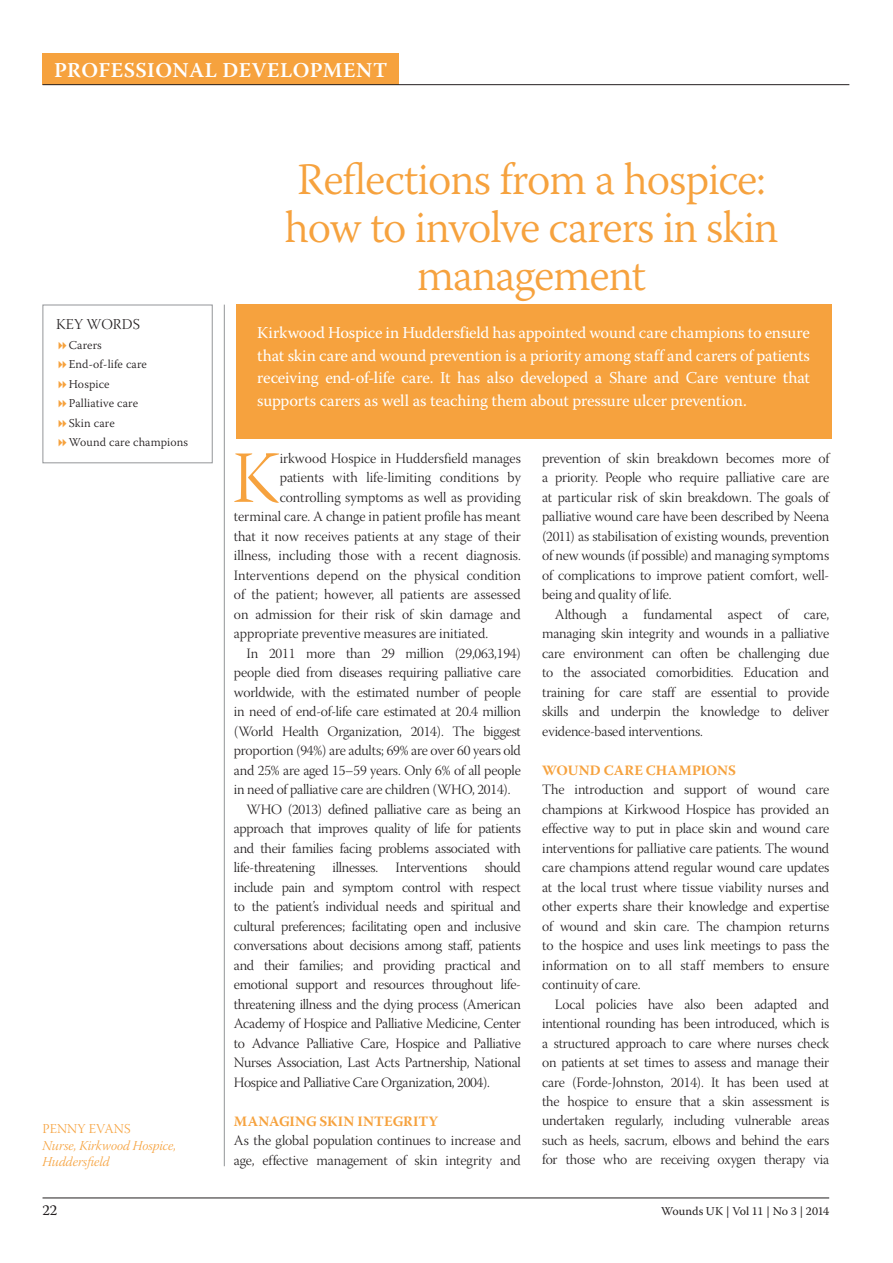
<style>
.page{position:relative;width:893px;height:1263px;background:#fff}
.page>*{position:absolute;margin:0;border:0;box-sizing:border-box;transform-origin:0 0}
.t1{font:73.35px "Warnock Pro Light Subh";color:#f6a23e}
.t2{font:300 45px/48px "Warnock Pro";letter-spacing:-.025em;color:#f6a23e;text-align:center}
.t3{font:600 21px "Warnock Pro";letter-spacing:.02em;color:#fff}
.t4{font:16.5px/22.5px "Warnock Pro";letter-spacing:-.01em;color:#fff;text-align:justify}
.t5{font:15px "Warnock Pro Light Subh";letter-spacing:.01em;color:#231f20}
.t6{font:15px "Warnock Pro";color:#231f20}
.t7{font:14.25px/19.5px "Warnock Pro Light Subh";letter-spacing:-.015em;color:#231f20;text-align:justify}
.t8{font:700 14.25px "Warnock Pro";letter-spacing:.01em;color:#f6a23e}
.t9{font:13.5px/16.2px "Warnock Pro Light It Subh";color:#f6a23e}
.t10{font:13.5px "Warnock Pro Light Subh";letter-spacing:.01em;color:#f6a23e}
.t11{font:300 12px/19.5px "Warnock Pro";letter-spacing:.01em;color:#231f20}
.t12{font:12px "Warnock Pro";letter-spacing:-.005em;color:#231f20}
</style>
<div class="page">
<hr style="left:43px;top:1197px;width:786px;height:1px;background:#231f20">
<div style="left:43px;top:53px;width:356px;height:32px;background:#f6a23e"></div>
<hr style="left:43px;top:84px;width:806px;height:1px;background:#231f20">
<hr style="left:224px;top:305px;width:1px;height:861px;background:#939598">
<div style="left:236px;top:305px;width:595px;height:134px;background:#f6a23e"></div>
<div style="left:43px;top:305px;width:170px;height:158px;border:1px solid #939598"></div>
<h3 class="t3" style="left:54px;top:57px;width:335px">PROFESSIONAL DEVELOPMENT</h3>
<p class="t5" style="left:56px;top:316px;width:85px">KEY WORDS</p>
<p class="t11" style="left:69px;top:335px;width:121px">Carers<br>End-of-life care<br>Hospice<br>Palliative care<br>Skin care<br>Wound care champions</p>
<p class="t10" style="left:43px;top:1122px;width:90px">PENNY EVANS</p>
<p class="t9" style="left:43px;top:1139px;width:135px">Nurse, Kirkwood Hospice,<br>Huddersfield</p>
<h2 class="t2" style="left:284px;top:155px;width:496px">Reflections from a hospice: how to involve carers in skin management</h2>
<p class="t4" style="left:257px;top:321px;width:554px">Kirkwood Hospice in Huddersfield has appointed wound care champions to ensure that skin care and wound prevention is a priority among staff and carers of patients receiving end-of-life care. It has also developed a Share and Care venture that supports carers as well as teaching them about pressure ulcer prevention.</p>
<h1 class="t1" style="left:232px;top:438px;width:49px">K</h1>
<p class="t7" style="left:280px;top:450px;width:243px">irkwood Hospice in Huddersfield manages</p>
<p class="t7" style="left:280px;top:470px;width:243px">patients with life-limiting conditions by</p>
<p class="t7" style="left:280px;top:489px;width:243px">controlling symptoms as well as providing</p>
<p class="t7" style="left:234px;top:508px;width:288px">terminal care. A change in patient profile has meant</p>
<p class="t7" style="left:234px;top:528px;width:288px">that it now receives patients at any stage of their</p>
<p class="t7" style="left:234px;top:547px;width:289px">illness, including those with a recent diagnosis.</p>
<p class="t7" style="left:234px;top:567px;width:288px">Interventions depend on the physical condition</p>
<p class="t7" style="left:234px;top:586px;width:288px">of the patient; however, all patients are assessed</p>
<p class="t7" style="left:234px;top:606px;width:288px">on admission for their risk of skin damage and</p>
<p class="t7" style="left:234px;top:625px;width:256px">appropriate preventive measures are initiated.</p>
<p class="t7" style="left:247px;top:645px;width:276px">In 2011 more than 29 million (29,063,194)</p>
<p class="t7" style="left:234px;top:664px;width:289px">people died from diseases requiring palliative care</p>
<p class="t7" style="left:234px;top:684px;width:289px">worldwide, with the estimated number of people</p>
<p class="t7" style="left:234px;top:703px;width:289px">in need of end-of-life care estimated at 20.4 million</p>
<p class="t7" style="left:234px;top:723px;width:289px">(World Health Organization, 2014). The biggest</p>
<p class="t7" style="left:234px;top:742px;width:289px">proportion (94%) are adults; 69% are over 60 years old</p>
<p class="t7" style="left:234px;top:762px;width:288px">and 25% are aged 15–59 years. Only 6% of all people</p>
<p class="t7" style="left:234px;top:781px;width:278px">in need of palliative care are children (WHO, 2014).</p>
<p class="t7" style="left:247px;top:801px;width:276px">WHO (2013) defined palliative care as being an</p>
<p class="t7" style="left:234px;top:820px;width:289px">approach that improves quality of life for patients</p>
<p class="t7" style="left:234px;top:840px;width:289px">and their families facing problems associated with</p>
<p class="t7" style="left:234px;top:859px;width:288px">life-threatening illnesses. Interventions should</p>
<p class="t7" style="left:234px;top:879px;width:289px">include pain and symptom control with respect</p>
<p class="t7" style="left:234px;top:898px;width:289px">to the patient’s individual needs and spiritual and</p>
<p class="t7" style="left:234px;top:918px;width:289px">cultural preferences; facilitating open and inclusive</p>
<p class="t7" style="left:234px;top:937px;width:289px">conversations about decisions among staff, patients</p>
<p class="t7" style="left:234px;top:957px;width:289px">and their families; and providing practical and</p>
<p class="t7" style="left:234px;top:976px;width:289px">emotional support and resources throughout life-</p>
<p class="t7" style="left:234px;top:996px;width:289px">threatening illness and the dying process (American</p>
<p class="t7" style="left:234px;top:1015px;width:289px">Academy of Hospice and Palliative Medicine, Center</p>
<p class="t7" style="left:234px;top:1035px;width:289px">to Advance Palliative Care, Hospice and Palliative</p>
<p class="t7" style="left:234px;top:1054px;width:289px">Nurses Association, Last Acts Partnership, National</p>
<p class="t7" style="left:234px;top:1074px;width:258px">Hospice and Palliative Care Organization, 2004).</p>
<p class="t8" style="left:234px;top:1112px;width:206px">MANAGING SKIN INTEGRITY</p>
<p class="t7" style="left:234px;top:1132px;width:289px">As the global population continues to increase and age, effective management of skin integrity and</p>
<p class="t7" style="left:542px;top:450px;width:289px">prevention of skin breakdown becomes more of a priority. People who require palliative care are at particular risk of skin breakdown. The goals of palliative wound care have been described by Neena (2011) as stabilisation of existing wounds, prevention of new wounds (if possible) and managing symptoms of complications to improve patient comfort, well&shy;being and quality of life.</p>
<p class="t7" style="left:542px;top:606px;width:289px;text-indent:13px">Although a fundamental aspect of care, managing skin integrity and wounds in a palliative care environment can often be challenging due to the associated comorbidities. Education and training for care staff are essential to provide skills and underpin the knowledge to deliver evidence-based interventions.</p>
<p class="t8" style="left:542px;top:761px;width:195px">WOUND CARE CHAMPIONS</p>
<p class="t7" style="left:542px;top:781px;width:289px">The introduction and support of wound care champions at Kirkwood Hospice has provided an effective way to put in place skin and wound care interventions for palliative care patients. The wound care champions attend regular wound care updates at the local trust where tissue viability nurses and other experts share their knowledge and expertise of wound and skin care. The champion returns to the hospice and uses link meetings to pass the information on to all staff members to ensure continuity of care.</p>
<p class="t7" style="left:542px;top:996px;width:289px;text-indent:13px">Local policies have also been adapted and intentional rounding has been introduced, which is a structured approach to care where nurses check on patients at set times to assess and manage their care (Forde-Johnston, 2014). It has been used at the hospice to ensure that a skin assessment is undertaken regularly, including vulnerable areas such as heels, sacrum, elbows and behind the ears for those who are receiving oxygen therapy via</p>
<p class="t6" style="left:43px;top:1201px;width:16px">22</p>
<p class="t12" style="left:661px;top:1204px;width:170px">Wounds UK | Vol 11 | No 3 | 2014</p>
</div>
